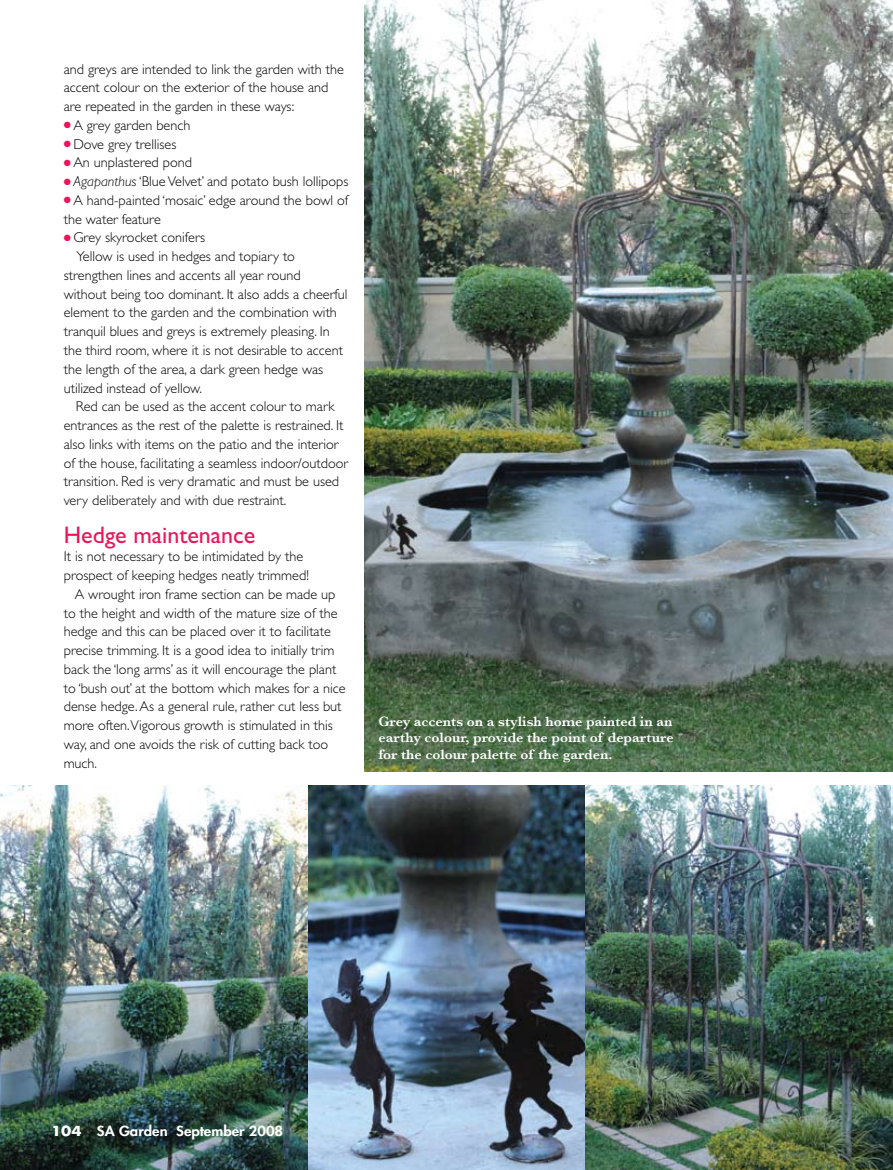
<style>
.page{position:relative;width:893px;height:1170px;background:#fff}
.page>*{position:absolute;margin:0;border:0;box-sizing:border-box;transform-origin:0 0}
.t1{font:24px "Gill Sans Std";color:#ed145a}
.t2{font:300 14.25px/18.8px "Gill Sans Std";color:#000}
.t3{font:600 14.25px/16.5px "Baskerville";color:#fff;text-align:justify}
.t4{font:800 13.5px "Futura Std";color:#fff;scale:1.1 1}
.s1{color:#ed145a}
.s2{font-style:italic}
.s3{font-weight:700}
</style>
<div class="page">
<img style="left:0;top:785px;width:893px;height:384px">
<img style="left:364px;top:0;width:529px;height:771px">
<p class="t2" style="left:64px;top:60px;width:282px">and greys are intended to link the garden with the accent colour on the exterior of the house and are repeated in the garden in these ways:</p>
<p class="t2" style="left:64px;top:116px;width:128px"><span class="s1">●</span> A grey garden bench</p>
<p class="t2" style="left:64px;top:135px;width:114px"><span class="s1">●</span> Dove grey trellises</p>
<p class="t2" style="left:64px;top:153px;width:130px"><span class="s1">●</span> An unplastered pond</p>
<p class="t2" style="left:64px;top:172px;width:286px"><span class="s1">●</span> <span class="s2">Agapanthus</span> ‘Blue Velvet’ and potato bush lollipops</p>
<p class="t2" style="left:64px;top:191px;width:286px"><span class="s1">●</span> A hand-painted ‘mosaic’ edge around the bowl of the water feature</p>
<p class="t2" style="left:64px;top:228px;width:143px"><span class="s1">●</span> Grey skyrocket conifers</p>
<p class="t2" style="left:77px;top:247px;width:220px">Yellow is used in hedges and topiary to</p>
<p class="t2" style="left:64px;top:266px;width:238px">strengthen lines and accents all year round</p>
<p class="t2" style="left:64px;top:285px;width:285px">without being too dominant. It also adds a cheerful</p>
<p class="t2" style="left:64px;top:303px;width:275px">element to the garden and the combination with</p>
<p class="t2" style="left:64px;top:322px;width:267px">tranquil blues and greys is extremely pleasing. In</p>
<p class="t2" style="left:64px;top:341px;width:281px">the third room, where it is not desirable to accent</p>
<p class="t2" style="left:64px;top:360px;width:261px">the length of the area, a dark green hedge was</p>
<p class="t2" style="left:64px;top:378px;width:140px">utilized instead of yellow.</p>
<p class="t2" style="left:76px;top:397px;width:260px">Red can be used as the accent colour to mark</p>
<p class="t2" style="left:64px;top:416px;width:281px">entrances as the rest of the palette is restrained. It</p>
<p class="t2" style="left:64px;top:435px;width:276px">also links with items on the patio and the interior</p>
<p class="t2" style="left:64px;top:453px;width:286px">of the house, facilitating a seamless indoor/outdoor</p>
<p class="t2" style="left:64px;top:472px;width:277px">transition. Red is very dramatic and must be used</p>
<p class="t2" style="left:64px;top:491px;width:224px">very deliberately and with due restraint.</p>
<h1 class="t1" style="left:64px;top:520px;width:193px">Hedge maintenance</h1>
<p class="t2" style="left:64px;top:547px;width:241px">It is not necessary to be intimidated by the</p>
<p class="t2" style="left:64px;top:566px;width:247px">prospect of keeping hedges neatly trimmed!</p>
<p class="t2" style="left:75px;top:585px;width:262px">A wrought iron frame section can be made up</p>
<p class="t2" style="left:64px;top:603px;width:275px">to the height and width of the mature size of the</p>
<p class="t2" style="left:64px;top:622px;width:269px">hedge and this can be placed over it to facilitate</p>
<p class="t2" style="left:64px;top:641px;width:272px">precise trimming. It is a good idea to initially trim</p>
<p class="t2" style="left:64px;top:660px;width:274px">back the ‘long arms’ as it will encourage the plant</p>
<p class="t2" style="left:64px;top:678px;width:283px">to ‘bush out’ at the bottom which makes for a nice</p>
<p class="t2" style="left:64px;top:697px;width:279px">dense hedge. As a general rule, rather cut less but</p>
<p class="t2" style="left:64px;top:716px;width:271px">more often.Vigorous growth is stimulated in this</p>
<p class="t2" style="left:64px;top:735px;width:266px">way, and one avoids the risk of cutting back too</p>
<p class="t2" style="left:64px;top:753px;width:35px">much.</p>
<p class="t3" style="left:378px;top:712px;width:297px">Grey accents on a stylish home painted in an earthy colour, provide the point of departure for the colour palette of the garden.</p>
<p class="t4" style="left:51px;top:1122px;width:213px"><span class="s3">104</span> SA Garden September 2008</p>
</div>
